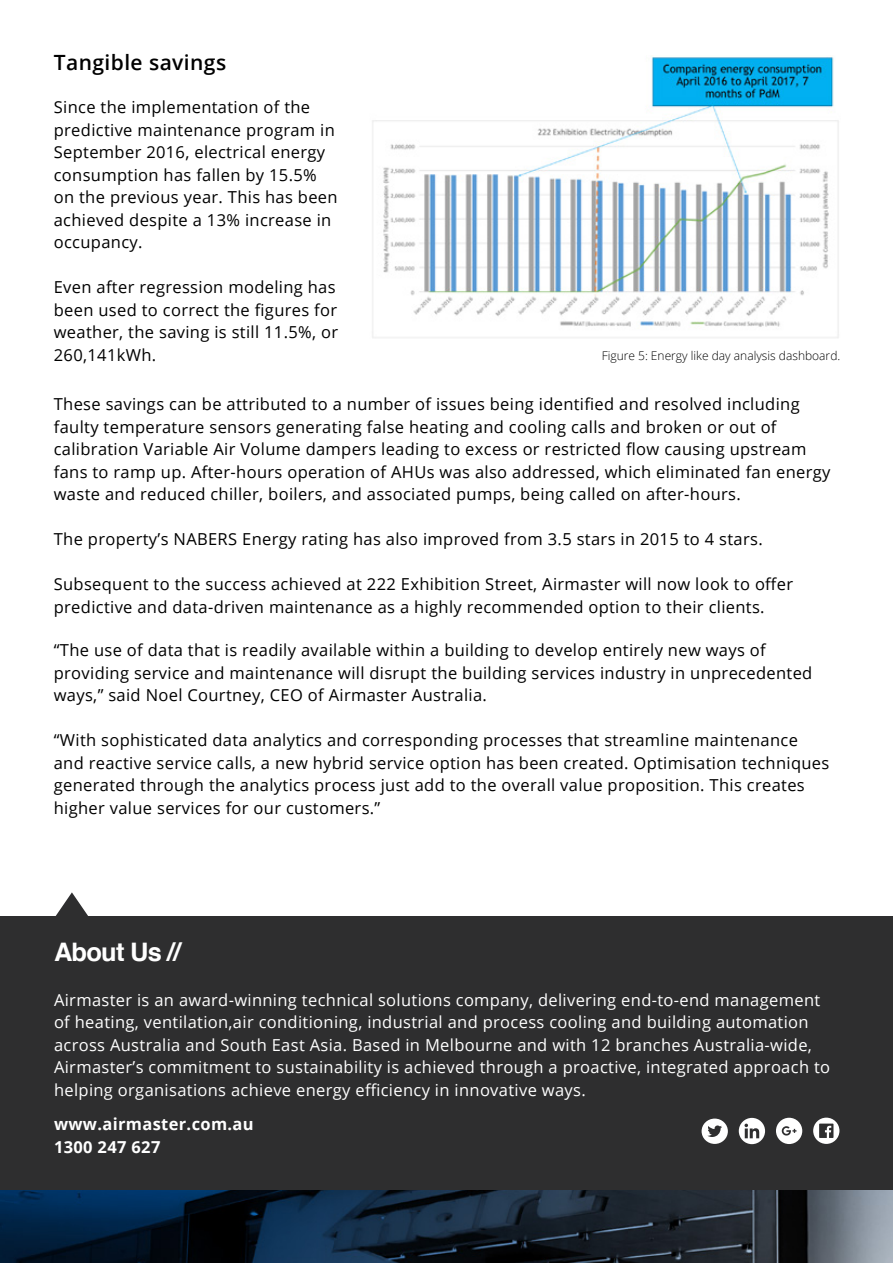
<style>
.page{position:relative;width:893px;height:1263px;background:#fff}
.page>*{position:absolute;margin:0;border:0;box-sizing:border-box;transform-origin:0 0}
.t1{font:700 25.5px "Helvetica";letter-spacing:-.03em;color:#fff}
.t2{font:600 21px "Open Sans";letter-spacing:.02em;color:#000}
.t3{font:16.5px/22.5px "Open Sans";letter-spacing:.02em;color:#000}
.t4{font:16.5px/22.5px "Open Sans";letter-spacing:.02em;color:#fff}
.t5{font:700 16.5px/22.5px "Open Sans";letter-spacing:.02em;color:#fff}
.t6{font:300 12px "Open Sans";color:#000}
</style>
<div class="page">
<img style="left:0;top:1190px;width:893px;height:73px">
<div style="left:0;top:917px;width:893px;height:273px;background:#2e2e2f"></div>
<svg style="left:54px;top:892px;width:36px;height:25px"></svg>
<svg style="left:813px;top:1117px;width:26px;height:27px"></svg>
<svg style="left:739px;top:1118px;width:26px;height:26px"></svg>
<svg style="left:702px;top:1118px;width:26px;height:26px"></svg>
<img style="left:372px;top:57px;width:467px;height:281px">
<div style="left:776px;top:1118px;width:26px;height:26px;background:#fff;border-radius:50%"></div>
<svg style="left:782px;top:1126px;width:14px;height:10px"></svg>
<p class="t2" style="left:54px;top:48px;width:174px">Tangible savings</p>
<p class="t3" style="left:54px;top:96px;width:285px">Since the implementation of the predictive maintenance program in<br>September 2016, electrical energy consumption has fallen by 15.5% on the previous year. This has been achieved despite a 13% increase in occupancy.</p>
<p class="t3" style="left:54px;top:276px;width:286px">Even after regression modeling has been used to correct the figures for weather, the saving is still 11.5%, or<br>260,141kWh.</p>
<p class="t3" style="left:54px;top:392px;width:778px">These savings can be attributed to a number of issues being identified and resolved including faulty temperature sensors generating false heating and cooling calls and broken or out of calibration Variable Air Volume dampers leading to excess or restricted flow causing upstream fans to ramp up. After-hours operation of AHUs was also addressed, which eliminated fan energy waste and reduced chiller, boilers, and associated pumps, being called on after-hours.</p>
<p class="t3" style="left:54px;top:527px;width:710px">The property’s NABERS Energy rating has also improved from 3.5 stars in 2015 to 4 stars.</p>
<p class="t3" style="left:54px;top:572px;width:741px">Subsequent to the success achieved at 222 Exhibition Street, Airmaster will now look to offer predictive and data-driven maintenance as a highly recommended option to their clients.</p>
<p class="t3" style="left:54px;top:638px;width:760px">“The use of data that is readily available within a building to develop entirely new ways of providing service and maintenance will disrupt the building services industry in unprecedented ways,” said Noel Courtney, CEO of Airmaster Australia.</p>
<p class="t3" style="left:54px;top:728px;width:777px">“With sophisticated data analytics and corresponding processes that streamline maintenance and reactive service calls, a new hybrid service option has been created. Optimisation techniques generated through the analytics process just add to the overall value proposition. This creates higher value services for our customers.”</p>
<p class="t6" style="left:602px;top:347px;width:240px">Figure 5: Energy like day analysis dashboard.</p>
<h1 class="t1" style="left:54px;top:931px;width:128px">About Us //</h1>
<p class="t4" style="left:54px;top:988px;width:778px">Airmaster is an award-winning technical solutions company, delivering end-to-end management of heating, ventilation,air conditioning, industrial and process cooling and building automation across Australia and South East Asia. Based in Melbourne and with 12 branches Australia-wide, Airmaster’s commitment to sustainability is achieved through a proactive, integrated approach to helping organisations achieve energy efficiency in innovative ways.</p>
<p class="t5" style="left:54px;top:1113px;width:201px">www.airmaster.com.au<br>1300 247 627</p>
</div>
